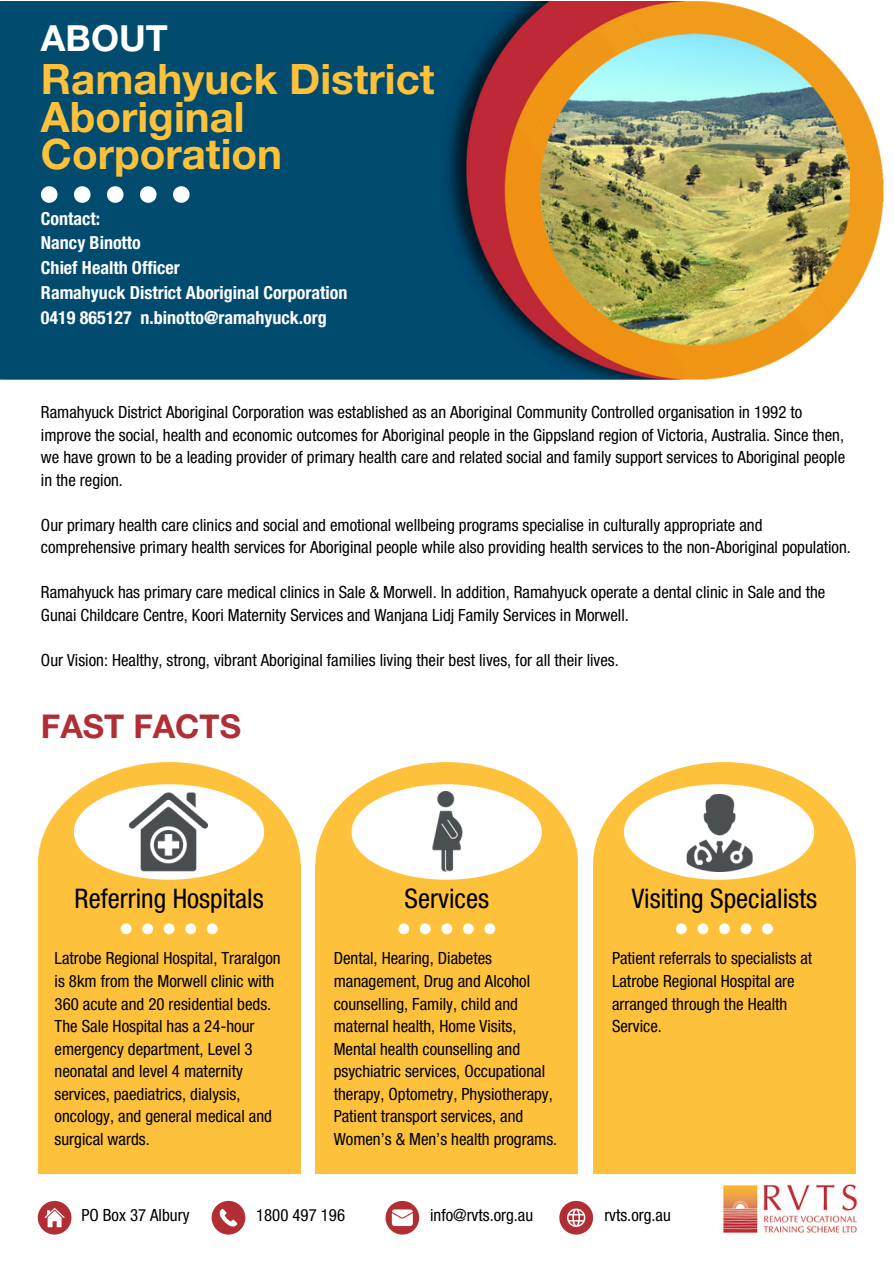
<style>
.page{position:relative;width:894px;height:1264px;background:#fff}
.page>*{position:absolute;margin:0;border:0;box-sizing:border-box;transform-origin:0 0}
.t1{font:700 42px/37.2px "Helvetica Neue LT Pro";color:#fec13b}
.t2{font:700 36px "Helvetica Neue LT Pro";color:#fff}
.t3{font:700 32.85px "Helvetica Neue LT Pro";color:#b12e35}
.t4{font:condensed 27px "Helvetica Neue LT Pro";color:#000}
.t5{font:700 condensed 18px/24.8px "Helvetica Neue LT Pro";color:#fff}
.t6{font:condensed 16.8px/22.5px "Helvetica Neue LT Pro";color:#000}
</style>
<div class="page">
<img style="left:723px;top:1184px;width:135px;height:49px">
<img style="left:0;top:1px;width:884px;height:378px">
<div style="left:38px;top:762px;width:262px;height:204px;background:#fec13b;border-radius:50%"></div>
<div style="left:38px;top:864px;width:262px;height:310px;background:#fec13b"></div>
<svg style="left:74px;top:784px;width:190px;height:95px"></svg>
<img style="left:129px;top:792px;width:79px;height:79px">
<div style="left:315px;top:864px;width:263px;height:310px;background:#fec13b"></div>
<div style="left:315px;top:762px;width:262px;height:204px;background:#fec13b;border-radius:50%"></div>
<svg style="left:351px;top:784px;width:190px;height:95px"></svg>
<img style="left:407px;top:791px;width:80px;height:80px">
<div style="left:593px;top:864px;width:262px;height:310px;background:#fec13b"></div>
<div style="left:593px;top:762px;width:262px;height:204px;background:#fec13b;border-radius:50%"></div>
<svg style="left:623px;top:784px;width:191px;height:95px"></svg>
<img style="left:681px;top:795px;width:76px;height:76px">
<svg style="left:41px;top:186px;width:16px;height:17px"></svg>
<svg style="left:74px;top:186px;width:16px;height:17px"></svg>
<svg style="left:107px;top:186px;width:16px;height:17px"></svg>
<svg style="left:140px;top:186px;width:16px;height:17px"></svg>
<svg style="left:173px;top:186px;width:16px;height:17px"></svg>
<svg style="left:121px;top:923px;width:10px;height:11px"></svg>
<svg style="left:142px;top:923px;width:11px;height:11px"></svg>
<svg style="left:164px;top:923px;width:10px;height:11px"></svg>
<svg style="left:185px;top:923px;width:11px;height:11px"></svg>
<svg style="left:207px;top:923px;width:10px;height:11px"></svg>
<svg style="left:398px;top:923px;width:11px;height:11px"></svg>
<svg style="left:420px;top:923px;width:10px;height:11px"></svg>
<svg style="left:441px;top:923px;width:11px;height:11px"></svg>
<svg style="left:463px;top:923px;width:10px;height:11px"></svg>
<svg style="left:484px;top:923px;width:11px;height:11px"></svg>
<svg style="left:676px;top:923px;width:10px;height:11px"></svg>
<svg style="left:697px;top:923px;width:11px;height:11px"></svg>
<svg style="left:719px;top:923px;width:10px;height:11px"></svg>
<svg style="left:740px;top:923px;width:11px;height:11px"></svg>
<svg style="left:762px;top:923px;width:10px;height:11px"></svg>
<svg style="left:385px;top:1200px;width:34px;height:34px"></svg>
<svg style="left:211px;top:1200px;width:34px;height:34px"></svg>
<svg style="left:559px;top:1200px;width:34px;height:34px"></svg>
<div style="left:38px;top:1200px;width:33px;height:34px;background:#b12e35;border-radius:50%"></div>
<svg style="left:45px;top:1208px;width:20px;height:19px"></svg>
<img style="left:540px;top:33px;width:309px;height:312px">
<p class="t2" style="left:41px;top:25px;width:128px">ABOUT</p>
<p class="t1" style="left:41px;top:67px;width:395px">Ramahyuck District<br>Aboriginal<br>Corporation</p>
<p class="t5" style="left:41px;top:208px;width:308px">Contact:<br>Nancy Binotto<br>Chief Health Officer<br>Ramahyuck District Aboriginal Corporation<br>0419 865127 n.binotto@ramahyuck.org</p>
<h2 class="t6" style="left:41px;top:403px;width:805px">Ramahyuck District Aboriginal Corporation was established as an Aboriginal Community Controlled organisation in 1992 to improve the social, health and economic outcomes for Aboriginal people in the Gippsland region of Victoria, Australia. Since then, we have grown to be a leading provider of primary health care and related social and family support services to Aboriginal people in the region.</h2>
<p class="t6" style="left:41px;top:516px;width:811px">Our primary health care clinics and social and emotional wellbeing programs specialise in culturally appropriate and comprehensive primary health services for Aboriginal people while also providing health services to the non-Aboriginal population.</p>
<p class="t6" style="left:41px;top:583px;width:785px">Ramahyuck has primary care medical clinics in Sale &amp; Morwell. In addition, Ramahyuck operate a dental clinic in Sale and the<br>Gunai Childcare Centre, Koori Maternity Services and Wanjana Lidj Family Services in Morwell.</p>
<h3 class="t6" style="left:41px;top:651px;width:579px">Our Vision: Healthy, strong, vibrant Aboriginal families living their best lives, for all their lives.</h3>
<p class="t3" style="left:41px;top:715px;width:201px">FAST FACTS</p>
<p class="t4" style="left:75px;top:888px;width:190px">Referring Hospitals</p>
<p class="t4" style="left:404px;top:888px;width:86px">Services</p>
<p class="t4" style="left:631px;top:888px;width:187px">Visiting Specialists</p>
<p class="t6" style="left:55px;top:949px;width:227px">Latrobe Regional Hospital, Traralgon is 8km from the Morwell clinic with<br>360 acute and 20 residential beds.<br>The Sale Hospital has a 24-hour emergency department, Level 3 neonatal and level 4 maternity services, paediatrics, dialysis, oncology, and general medical and surgical wards.</p>
<h3 class="t6" style="left:333px;top:949px;width:225px">Dental, Hearing, Diabetes management, Drug and Alcohol counselling, Family, child and maternal health, Home Visits,<br>Mental health counselling and psychiatric services, Occupational therapy, Optometry, Physiotherapy,<br>Patient transport services, and<br>Women’s &amp; Men’s health programs.</h3>
<p class="t6" style="left:612px;top:949px;width:202px">Patient referrals to specialists at<br>Latrobe Regional Hospital are arranged through the Health<br>Service.</p>
<p class="t6" style="left:81px;top:1205px;width:110px">PO Box 37 Albury</p>
<p class="t6" style="left:256px;top:1205px;width:90px">1800 497 196</p>
<p class="t6" style="left:430px;top:1205px;width:104px">info@rvts.org.au</p>
<h3 class="t6" style="left:604px;top:1205px;width:68px">rvts.org.au</h3>
</div>
